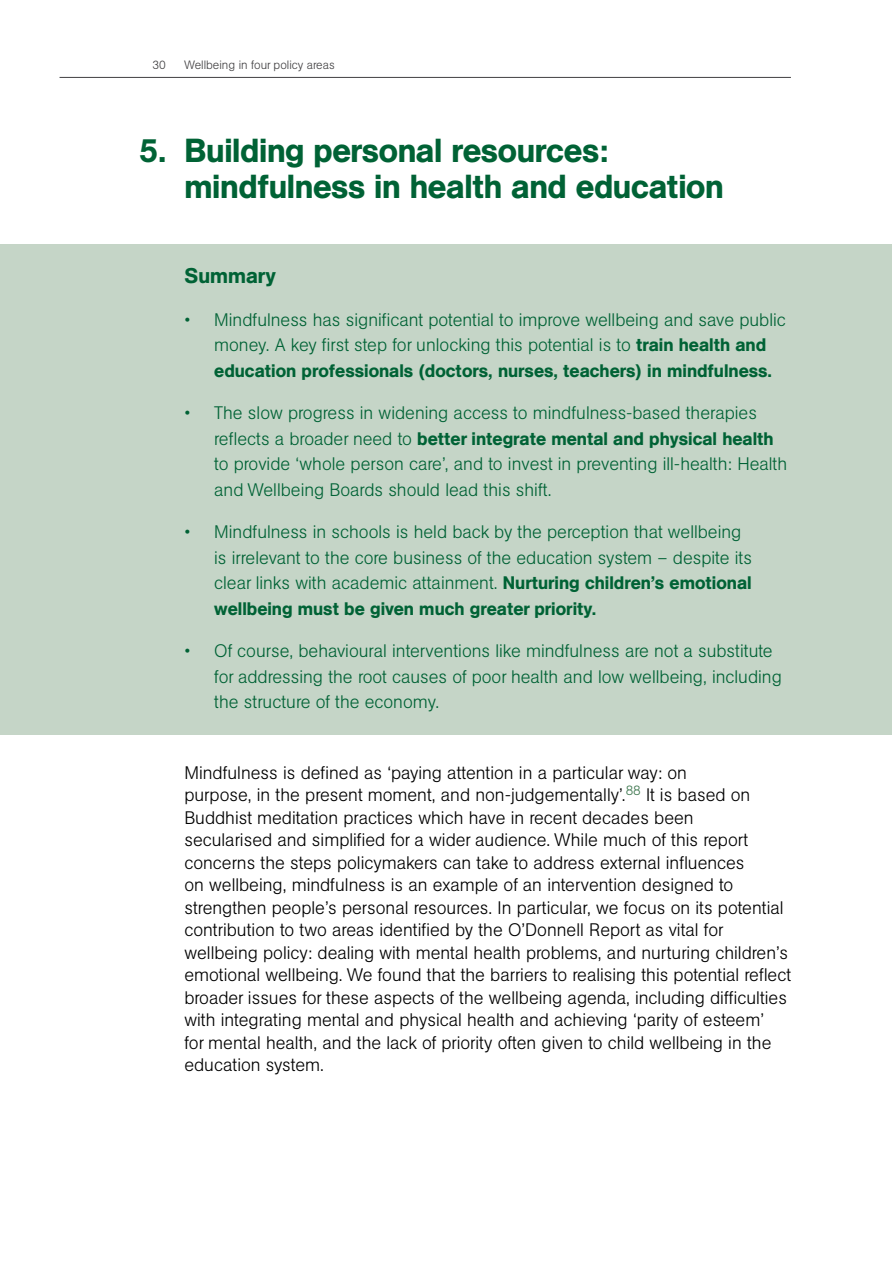
<style>
.page{position:relative;width:893px;height:1263px;background:#fff}
.page>*{position:absolute;margin:0;border:0;box-sizing:border-box;transform-origin:0 0}
.t1{font:500 33px/36px "AG Book BQ";letter-spacing:-.01em;color:#006235}
.t2{font:500 21px "AG Book BQ";color:#006235}
.t3{font:300 18px/22.5px "AG Book BQ";color:#000}
.t4{font:300 18px/25.5px "AG Book BQ";color:#006235}
.t5{font:300 12px "AG Book BQ";color:#414042}
.s1{font-weight:500}
</style>
<div class="page">
<hr style="left:60px;top:77px;width:731px;height:1px;background:#414042">
<div style="left:0;top:244px;width:891px;height:491px;background:#c5d5c7"></div>
<p class="t5" style="left:153px;top:57px;width:15px">30</p>
<p class="t5" style="left:184px;top:57px;width:152px">Wellbeing in four policy areas</p>
<h1 class="t1" style="left:140px;top:133px;width:28px">5.</h1>
<h1 class="t1" style="left:184px;top:133px;width:541px">Building personal resources: mindfulness in health and education</h1>
<p class="t2" style="left:184px;top:263px;width:93px">Summary</p>
<p class="t4" style="left:214px;top:307px;width:573px;text-indent:-30px">• Mindfulness has significant potential to improve wellbeing and save public money. A key first step for unlocking this potential is to <span class="s1">train health and education professionals (doctors, nurses, teachers) in mindfulness.</span></p>
<p class="t4" style="left:214px;top:400px;width:574px;text-indent:-30px">• The slow progress in widening access to mindfulness-based therapies reflects a broader need to <span class="s1">better integrate mental and physical health </span>to provide ‘whole person care’, and to invest in preventing ill-health: Health and Wellbeing Boards should lead this shift.</p>
<p class="t4" style="left:214px;top:519px;width:539px;text-indent:-30px">• Mindfulness in schools is held back by the perception that wellbeing is irrelevant to the core business of the education system – despite its clear links with academic attainment. <span class="s1">Nurturing children’s emotional wellbeing must be given much greater priority.</span></p>
<p class="t4" style="left:214px;top:638px;width:569px;text-indent:-30px">• Of course, behavioural interventions like mindfulness are not a substitute for addressing the root causes of poor health and low wellbeing, including the structure of the economy.</p>
<p class="t3" style="left:184px;top:761px;width:608px">Mindfulness is defined as ‘paying attention in a particular way: on<br>purpose, in the present moment, and non-judgementally’.<sup>88</sup> It is based on Buddhist meditation practices which have in recent decades been<br>secularised and simplified for a wider audience. While much of this report concerns the steps policymakers can take to address external influences<br>on wellbeing, mindfulness is an example of an intervention designed to strengthen people’s personal resources. In particular, we focus on its potential contribution to two areas identified by the O’Donnell Report as vital for wellbeing policy: dealing with mental health problems, and nurturing children’s emotional wellbeing. We found that the barriers to realising this potential reflect broader issues for these aspects of the wellbeing agenda, including difficulties with integrating mental and physical health and achieving ‘parity of esteem’<br>for mental health, and the lack of priority often given to child wellbeing in the education system.</p>
</div>
